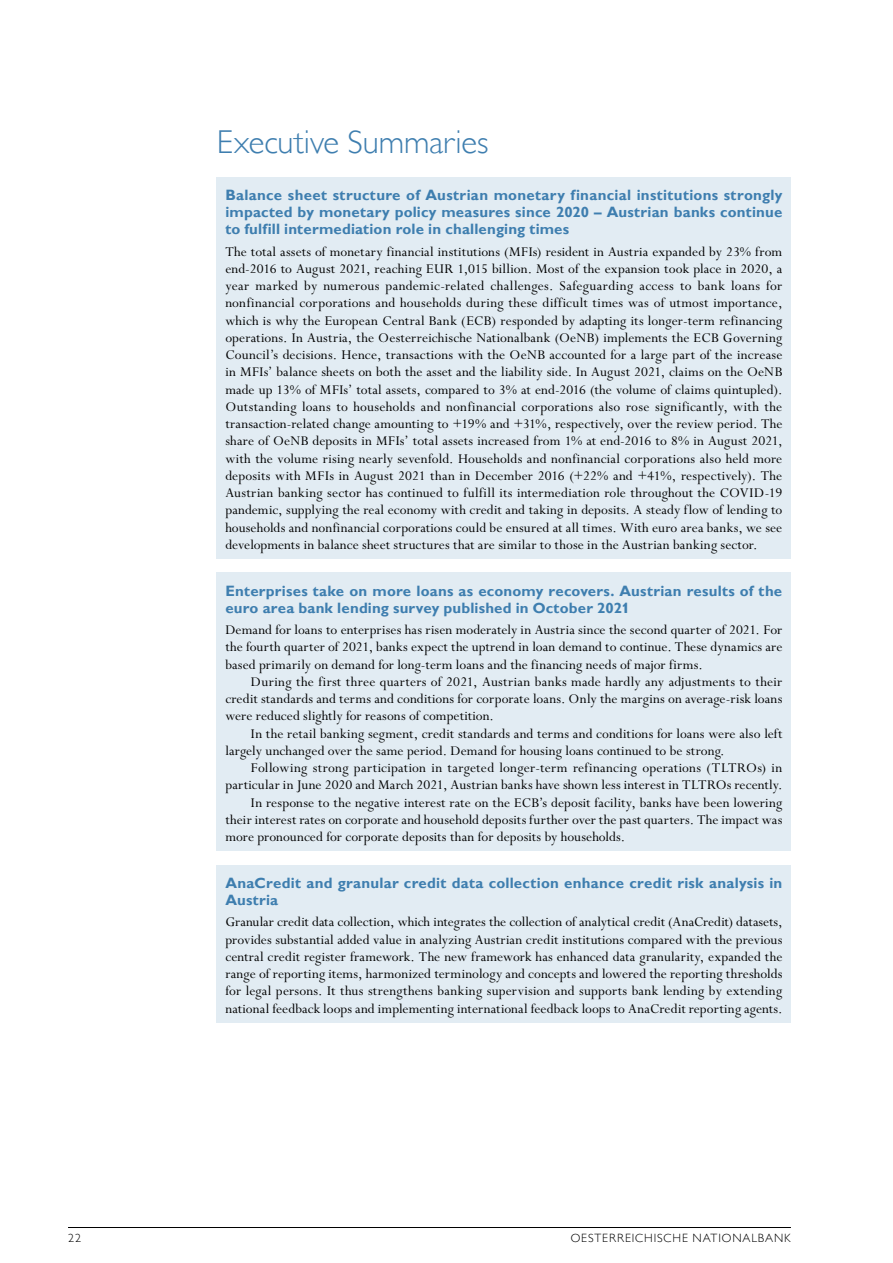
<style>
.page{position:relative;width:893px;height:1263px;background:#fff}
.page>*{position:absolute;margin:0;border:0;box-sizing:border-box;transform-origin:0 0}
.t1{font:300 33px "Gill Sans MT Pro";letter-spacing:-.005em;color:#3e7eaf}
.t2{font:15px/17.2px "Perpetua Std";letter-spacing:.005em;color:#000;text-align:justify}
.t3{font:700 15px/17px "Gill Sans MT Pro";letter-spacing:.01em;color:#3e7eaf}
.t4{font:300 12px "Gill Sans MT Pro";letter-spacing:.075em;color:#000}
</style>
<div class="page">
<hr style="left:68px;top:1227px;width:723px;height:1px;background:#000">
<div style="left:217px;top:177px;width:574px;height:70px;background:#e2ecf3"></div>
<div style="left:217px;top:236px;width:574px;height:323px;background:#e2ecf3"></div>
<div style="left:217px;top:573px;width:574px;height:53px;background:#e2ecf3"></div>
<div style="left:217px;top:615px;width:574px;height:63px;background:#e2ecf3"></div>
<div style="left:217px;top:667px;width:574px;height:63px;background:#e2ecf3"></div>
<div style="left:217px;top:718px;width:574px;height:47px;background:#e2ecf3"></div>
<div style="left:217px;top:753px;width:574px;height:46px;background:#e2ecf3"></div>
<div style="left:217px;top:787px;width:574px;height:64px;background:#e2ecf3"></div>
<div style="left:217px;top:865px;width:574px;height:53px;background:#e2ecf3"></div>
<div style="left:217px;top:907px;width:574px;height:115px;background:#e2ecf3"></div>
<h1 class="t1" style="left:217px;top:122px;width:273px">Executive Summaries</h1>
<p class="t3" style="left:225px;top:186px;width:559px;text-align:justify">Balance sheet structure of Austrian monetary financial institutions strongly impacted by monetary policy measures since 2020 – Austrian banks continue to fulfill intermediation role in challenging times</p>
<p class="t2" style="left:225px;top:243px;width:559px">The total assets of monetary financial institutions (MFIs) resident in Austria expanded by 23% from end-2016 to August 2021, reaching EUR 1,015 billion. Most of the expansion took place in 2020, a year marked by numerous pandemic-related challenges. Safeguarding access to bank loans for nonfinancial corporations and households during these difficult times was of utmost importance, which is why the European Central Bank (ECB) responded by adapting its longer-term refinancing operations. In Austria, the Oesterreichische Nationalbank (OeNB) implements the ECB Governing Council’s decisions. Hence, transactions with the OeNB accounted for a large part of the increase in MFIs’ balance sheets on both the asset and the liability side. In August 2021, claims on the OeNB made up 13% of MFIs’ total assets, compared to 3% at end-2016 (the volume of claims quintupled).<br>Outstanding loans to households and nonfinancial corporations also rose significantly, with the transaction-related change amounting to +19% and +31%, respectively, over the review period. The share of OeNB deposits in MFIs’ total assets increased from 1% at end-2016 to 8% in August 2021, with the volume rising nearly sevenfold. Households and nonfinancial corporations also held more deposits with MFIs in August 2021 than in December 2016 (+22% and +41%, respectively). The Austrian banking sector has continued to fulfill its intermediation role throughout the COVID-19 pandemic, supplying the real economy with credit and taking in deposits. A steady flow of lending to households and nonfinancial corporations could be ensured at all times. With euro area banks, we see developments in balance sheet structures that are similar to those in the Austrian banking sector.</p>
<p class="t3" style="left:225px;top:582px;width:558px">Enterprises take on more loans as economy recovers. Austrian results of the euro area bank lending survey published in October 2021</p>
<p class="t2" style="left:225px;top:622px;width:559px">Demand for loans to enterprises has risen moderately in Austria since the second quarter of 2021. For the fourth quarter of 2021, banks expect the uptrend in loan demand to continue. These dynamics are based primarily on demand for long-term loans and the financing needs of major firms.</p>
<p class="t2" style="left:225px;top:673px;width:559px;text-indent:26px">During the first three quarters of 2021, Austrian banks made hardly any adjustments to their credit standards and terms and conditions for corporate loans. Only the margins on average-risk loans were reduced slightly for reasons of competition.</p>
<p class="t2" style="left:225px;top:725px;width:559px;text-indent:26px">In the retail banking segment, credit standards and terms and conditions for loans were also left largely unchanged over the same period. Demand for housing loans continued to be strong.</p>
<p class="t2" style="left:251px;top:760px;width:533px">Following strong participation in targeted longer-term refinancing operations (TLTROs) in</p>
<p class="t2" style="left:225px;top:777px;width:559px">particular in June 2020 and March 2021, Austrian banks have shown less interest in TLTROs recently.</p>
<p class="t2" style="left:251px;top:794px;width:533px">In response to the negative interest rate on the ECB’s deposit facility, banks have been lowering</p>
<p class="t2" style="left:225px;top:811px;width:558px">their interest rates on corporate and household deposits further over the past quarters. The impact was</p>
<p class="t2" style="left:225px;top:829px;width:401px">more pronounced for corporate deposits than for deposits by households.</p>
<p class="t3" style="left:225px;top:874px;width:559px">AnaCredit and granular credit data collection enhance credit risk analysis in<br>Austria</p>
<p class="t2" style="left:225px;top:914px;width:559px">Granular credit data collection, which integrates the collection of analytical credit (AnaCredit) datasets, provides substantial added value in analyzing Austrian credit institutions compared with the previous central credit register framework. The new framework has enhanced data granularity, expanded the range of reporting items, harmonized terminology and concepts and lowered the reporting thresholds for legal persons. It thus strengthens banking supervision and supports bank lending by extending national feedback loops and implementing international feedback loops to AnaCredit reporting agents.</p>
<p class="t4" style="left:68px;top:1231px;width:14px">22</p>
<p class="t4" style="left:571px;top:1231px;width:222px">OESTERREICHISCHE NATIONALBANK</p>
</div>
